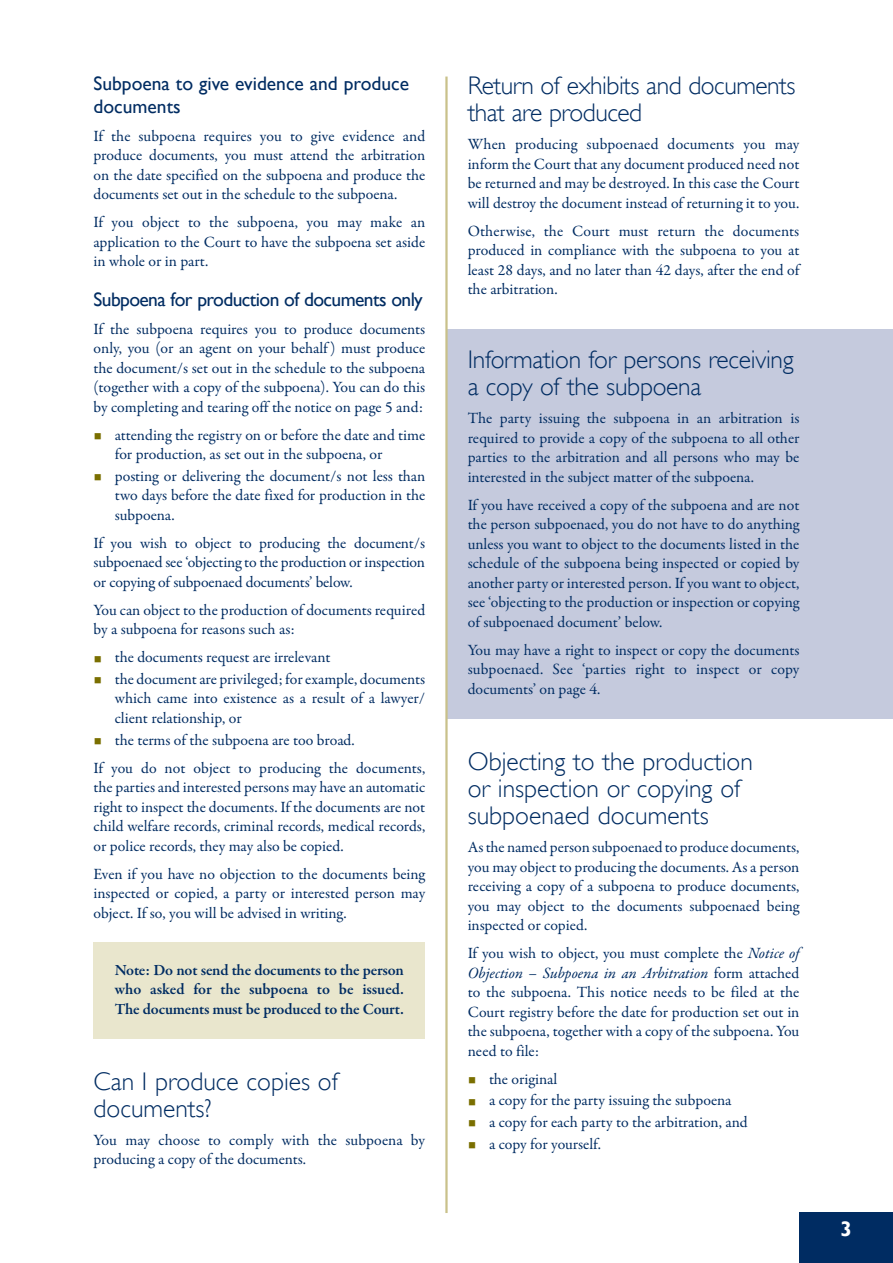
<style>
.page{position:relative;width:893px;height:1263px;background:#fff}
.page>*{position:absolute;margin:0;border:0;box-sizing:border-box;transform-origin:0 0}
.t1{font:300 25.5px/27px "Gill Sans";color:#002c62}
.t2{font:300 25.5px/27px "Gill Sans";letter-spacing:-.02em;color:#002c62}
.t3{font:700 21px "Gill Sans";color:#fff}
.t4{font:19.5px/22.5px "Gill Sans";color:#002c62}
.t5{font:19.5px "Gill Sans";letter-spacing:-.02em;color:#002c62}
.t6{font:15.75px/19.5px "Garamond Premr Pro";color:#002c62;text-align:justify}
.t7{font:600 15.75px/19.5px "Garamond Premr Pro";letter-spacing:-.01em;color:#002c62;text-align:justify}
.s1{font-style:italic}
</style>
<div class="page">
<div style="left:799px;top:1212px;width:94px;height:51px;background:#002c62"></div>
<div style="left:446px;top:330px;width:447px;height:389px;background:#c5cadd"></div>
<div style="left:94px;top:942px;width:331px;height:96px;background:#e9e6cd"></div>
<hr style="left:445px;top:77px;width:3px;height:1136px;background:#c9c18a">
<h3 class="t4" style="left:94px;top:72px;width:317px">Subpoena to give evidence and produce documents</h3>
<p class="t6" style="left:94px;top:126px;width:333px">If the subpoena requires you to give evidence and produce documents, you must attend the arbitration on the date specified on the subpoena and produce the documents set out in the schedule to the subpoena.</p>
<p class="t6" style="left:94px;top:213px;width:333px">If you object to the subpoena, you may make an application to the Court to have the subpoena set aside in whole or in part.</p>
<h3 class="t5" style="left:94px;top:288px;width:331px">Subpoena for production of documents only</h3>
<p class="t6" style="left:94px;top:319px;width:333px">If the subpoena requires you to produce documents only, you (or an agent on your behalf ) must produce the document/s set out in the schedule to the subpoena (together with a copy of the subpoena). You can do this by completing and tearing off the notice on page 5 and:</p>
<p class="t6" style="left:115px;top:425px;width:312px">attending the registry on or before the date and time for production, as set out in the subpoena, or</p>
<p class="t6" style="left:115px;top:466px;width:312px">posting or delivering the document/s not less than two days before the date fixed for production in the subpoena.</p>
<p class="t6" style="left:94px;top:533px;width:333px">If you wish to object to producing the document/s subpoenaed see ‘objecting to the production or inspection or copying of subpoenaed documents’ below.</p>
<p class="t6" style="left:94px;top:600px;width:333px">You can object to the production of documents required by a subpoena for reasons such as:</p>
<p class="t6" style="left:115px;top:648px;width:217px">the documents request are irrelevant</p>
<p class="t6" style="left:115px;top:669px;width:312px">the document are privileged; for example, documents which came into existence as a result of a lawyer/ client relationship, or</p>
<p class="t6" style="left:115px;top:730px;width:241px">the terms of the subpoena are too broad.</p>
<p class="t6" style="left:94px;top:758px;width:333px">If you do not object to producing the documents, the parties and interested persons may have an automatic right to inspect the documents. If the documents are not child welfare records, criminal records, medical records, or police records, they may also be copied.</p>
<p class="t6" style="left:94px;top:864px;width:333px">Even if you have no objection to the documents being inspected or copied, a party or interested person may object. If so, you will be advised in writing.</p>
<p class="t7" style="left:115px;top:960px;width:291px">Note: Do not send the documents to the person who asked for the subpoena to be issued.<br>The documents must be produced to the Court.</p>
<h2 class="t1" style="left:94px;top:1068px;width:246px">Can I produce copies of documents?</h2>
<p class="t6" style="left:94px;top:1130px;width:333px">You may choose to comply with the subpoena by producing a copy of the documents.</p>
<h2 class="t2" style="left:468px;top:72px;width:329px">Return of exhibits and documents that are produced</h2>
<p class="t6" style="left:468px;top:135px;width:333px">When producing subpoenaed documents you may inform the Court that any document produced need not be returned and may be destroyed. In this case the Court will destroy the document instead of returning it to you.</p>
<p class="t6" style="left:468px;top:221px;width:333px">Otherwise, the Court must return the documents produced in compliance with the subpoena to you at least 28 days, and no later than 42 days, after the end of the arbitration.</p>
<h2 class="t1" style="left:468px;top:346px;width:327px">Information for persons receiving a copy of the subpoena</h2>
<p class="t6" style="left:468px;top:409px;width:333px">The party issuing the subpoena in an arbitration is required to provide a copy of the subpoena to all other parties to the arbitration and all persons who may be interested in the subject matter of the subpoena.</p>
<p class="t6" style="left:468px;top:496px;width:333px">If you have received a copy of the subpoena and are not the person subpoenaed, you do not have to do anything unless you want to object to the documents listed in the schedule of the subpoena being inspected or copied by another party or interested person. If you want to object, see ‘objecting to the production or inspection or copying of subpoenaed document’ below.</p>
<p class="t6" style="left:468px;top:641px;width:333px">You may have a right to inspect or copy the documents subpoenaed. See ‘parties right to inspect or copy documents’ on page 4.</p>
<h2 class="t1" style="left:468px;top:748px;width:287px">Objecting to the production or inspection or copying of subpoenaed documents</h2>
<p class="t6" style="left:468px;top:838px;width:333px">As the named person subpoenaed to produce documents, you may object to producing the documents. As a person receiving a copy of a subpoena to produce documents, you may object to the documents subpoenaed being inspected or copied.</p>
<p class="t6" style="left:468px;top:944px;width:333px">If you wish to object, you must complete the <span class="s1">Notice of Objection – Subpoena in an Arbitration</span> form attached to the subpoena. This notice needs to be filed at the Court registry before the date for production set out in the subpoena, together with a copy of the subpoena. You need to file:</p>
<p class="t6" style="left:489px;top:1069px;width:70px">the original</p>
<p class="t6" style="left:489px;top:1091px;width:244px">a copy for the party issuing the subpoena</p>
<p class="t6" style="left:489px;top:1113px;width:260px">a copy for each party to the arbitration, and</p>
<p class="t6" style="left:489px;top:1134px;width:114px">a copy for yourself.</p>
<h2 class="t3" style="left:840px;top:1216px;width:13px">3</h2>
</div>
